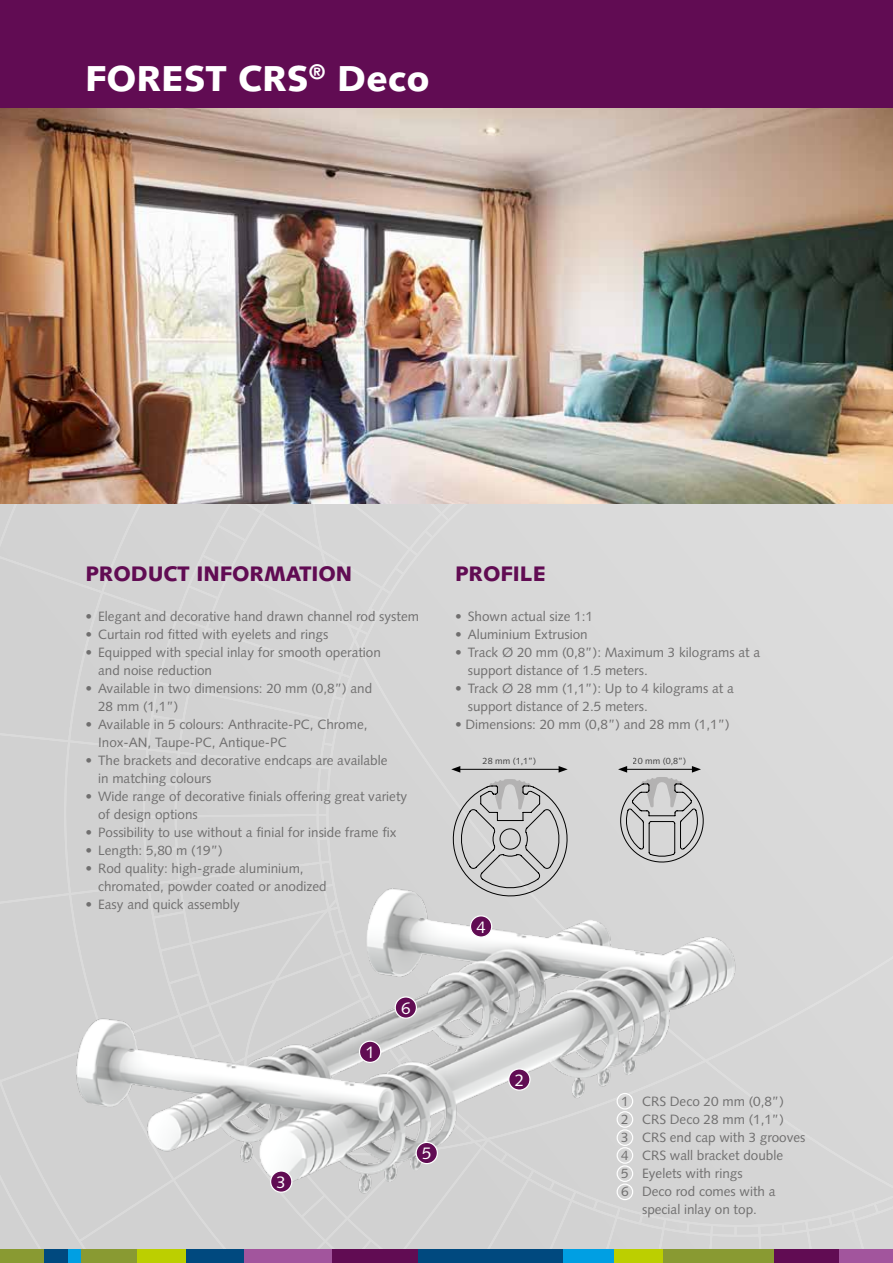
<style>
.page{position:relative;width:893px;height:1263px;background:#fff}
.page>*{position:absolute;margin:0;border:0;box-sizing:border-box;transform-origin:0 0}
.t1{font:900 36px "Syntax";color:#fff}
.t2{font:900 21px "Syntax";color:#610c53}
.t3{font:16.8px "Syntax";color:#fff}
.t4{font:13.5px/18px "Syntax";color:#706f6f}
.t5{font:9px "Syntax";color:#000}
</style>
<div class="page">
<div style="left:0;top:504px;width:893px;height:746px;background:#d6d6d6"></div>
<div style="left:0;top:0;width:893px;height:108px;background:#610c53"></div>
<div style="left:243px;top:1250px;width:90px;height:13px;background:#a2559d"></div>
<div style="left:836px;top:1250px;width:57px;height:13px;background:#a2559d"></div>
<div style="left:0;top:1250px;width:44px;height:13px;background:#899a32"></div>
<div style="left:68px;top:1250px;width:13px;height:13px;background:#009fe3"></div>
<div style="left:562px;top:1250px;width:52px;height:13px;background:#009fe3"></div>
<div style="left:186px;top:1250px;width:58px;height:13px;background:#00497f"></div>
<div style="left:418px;top:1250px;width:144px;height:13px;background:#00497f"></div>
<div style="left:44px;top:1250px;width:24px;height:13px;background:#00497f"></div>
<div style="left:333px;top:1250px;width:85px;height:13px;background:#610c53"></div>
<div style="left:773px;top:1250px;width:66px;height:13px;background:#610c53"></div>
<div style="left:81px;top:1250px;width:56px;height:13px;background:#899a32"></div>
<div style="left:662px;top:1250px;width:112px;height:13px;background:#899a32"></div>
<div style="left:137px;top:1250px;width:49px;height:13px;background:#bccf00"></div>
<div style="left:614px;top:1250px;width:48px;height:13px;background:#bccf00"></div>
<img style="left:0;top:108px;width:893px;height:396px">
<hr style="left:458px;top:769px;width:103px;height:1px;background:#000">
<svg style="left:451px;top:766px;width:9px;height:7px"></svg>
<svg style="left:559px;top:766px;width:9px;height:7px"></svg>
<img style="left:54px;top:857px;width:729px;height:380px">
<div style="left:395px;top:997px;width:21px;height:21px;background:#610c53;border-radius:50%"></div>
<div style="left:395px;top:996px;width:22px;height:23px;border:1px solid #fff;border-radius:50%"></div>
<div style="left:359px;top:1041px;width:22px;height:21px;background:#610c53;border-radius:50%"></div>
<div style="left:359px;top:1040px;width:22px;height:23px;border:1px solid #fff;border-radius:50%"></div>
<div style="left:509px;top:1069px;width:21px;height:21px;background:#610c53;border-radius:50%"></div>
<div style="left:508px;top:1068px;width:23px;height:23px;border:1px solid #fff;border-radius:50%"></div>
<div style="left:416px;top:1142px;width:21px;height:21px;background:#610c53;border-radius:50%"></div>
<div style="left:416px;top:1142px;width:22px;height:22px;border:1px solid #fff;border-radius:50%"></div>
<div style="left:271px;top:1171px;width:21px;height:21px;background:#610c53;border-radius:50%"></div>
<div style="left:270px;top:1170px;width:22px;height:23px;border:1px solid #fff;border-radius:50%"></div>
<div style="left:470px;top:916px;width:22px;height:21px;background:#610c53;border-radius:50%"></div>
<div style="left:470px;top:915px;width:22px;height:23px;border:1px solid #fff;border-radius:50%"></div>
<svg style="left:615px;top:766px;width:94px;height:102px;background:#c3c3c3"></svg>
<svg style="left:445px;top:779px;width:130px;height:125px;background:#c6c6c6"></svg>
<h1 class="t1" style="left:85px;top:57px;width:346px">FOREST CRS<sup>®</sup> Deco</h1>
<h2 class="t2" style="left:85px;top:561px;width:268px">PRODUCT INFORMATION</h2>
<p class="t4" style="left:85px;top:607px;width:335px">• Elegant and decorative hand drawn channel rod system</p>
<p class="t4" style="left:85px;top:625px;width:244px">• Curtain rod fitted with eyelets and rings</p>
<p class="t4" style="left:98px;top:643px;width:284px;text-indent:-13px">• Equipped with special inlay for smooth operation and noise reduction</p>
<p class="t4" style="left:98px;top:679px;width:276px;text-indent:-13px">• Available in two dimensions: 20 mm (0,8”) and<br>28 mm (1,1”)</p>
<p class="t4" style="left:98px;top:715px;width:271px;text-indent:-13px">• Available in 5 colours: Anthracite-PC, Chrome,<br>Inox-AN, Taupe-PC, Antique-PC</p>
<p class="t4" style="left:98px;top:751px;width:291px;text-indent:-13px">• The brackets and decorative endcaps are available in matching colours</p>
<p class="t4" style="left:98px;top:787px;width:311px;text-indent:-13px">• Wide range of decorative finials offering great variety of design options</p>
<p class="t4" style="left:85px;top:823px;width:313px">• Possibility to use without a finial for inside frame fix</p>
<p class="t4" style="left:85px;top:841px;width:139px">• Length: 5,80 m (19”)</p>
<p class="t4" style="left:98px;top:859px;width:230px;text-indent:-13px">• Rod quality: high-grade aluminium, chromated, powder coated or anodized</p>
<p class="t4" style="left:85px;top:895px;width:156px">• Easy and quick assembly</p>
<h2 class="t2" style="left:455px;top:561px;width:92px">PROFILE</h2>
<p class="t4" style="left:455px;top:607px;width:140px">• Shown actual size 1:1</p>
<p class="t4" style="left:455px;top:625px;width:134px">• Aluminium Extrusion</p>
<p class="t4" style="left:468px;top:643px;width:294px;text-indent:-13px">• Track Ø 20 mm (0,8”): Maximum 3 kilograms at a support distance of 1.5 meters.</p>
<p class="t4" style="left:468px;top:679px;width:268px;text-indent:-13px">• Track Ø 28 mm (1,1”): Up to 4 kilograms at a support distance of 2.5 meters.</p>
<p class="t4" style="left:455px;top:715px;width:276px">• Dimensions: 20 mm (0,8”) and 28 mm (1,1”)</p>
<p class="t5" style="left:483px;top:756px;width:55px">28 mm (1,1”)</p>
<p class="t5" style="left:633px;top:756px;width:55px">20 mm (0,8”)</p>
<p class="t3" style="left:476px;top:917px;width:11px">4</p>
<p class="t3" style="left:277px;top:1172px;width:11px">3</p>
<p class="t3" style="left:365px;top:1042px;width:11px">1</p>
<p class="t3" style="left:401px;top:998px;width:11px">6</p>
<p class="t3" style="left:422px;top:1143px;width:11px">5</p>
<p class="t3" style="left:515px;top:1070px;width:11px">2</p>
<p class="t4" style="left:621px;top:1092px;width:164px">1 CRS Deco 20 mm (0,8”)</p>
<p class="t4" style="left:621px;top:1110px;width:164px">2 CRS Deco 28 mm (1,1”)</p>
<p class="t4" style="left:621px;top:1128px;width:186px">3 CRS end cap with 3 grooves</p>
<p class="t4" style="left:621px;top:1146px;width:164px">4 CRS wall bracket double</p>
<p class="t4" style="left:621px;top:1164px;width:123px">5 Eyelets with rings</p>
<p class="t4" style="left:621px;top:1182px;width:156px">6 Deco rod comes with a</p>
<p class="t4" style="left:642px;top:1200px;width:116px">special inlay on top.</p>
</div>
